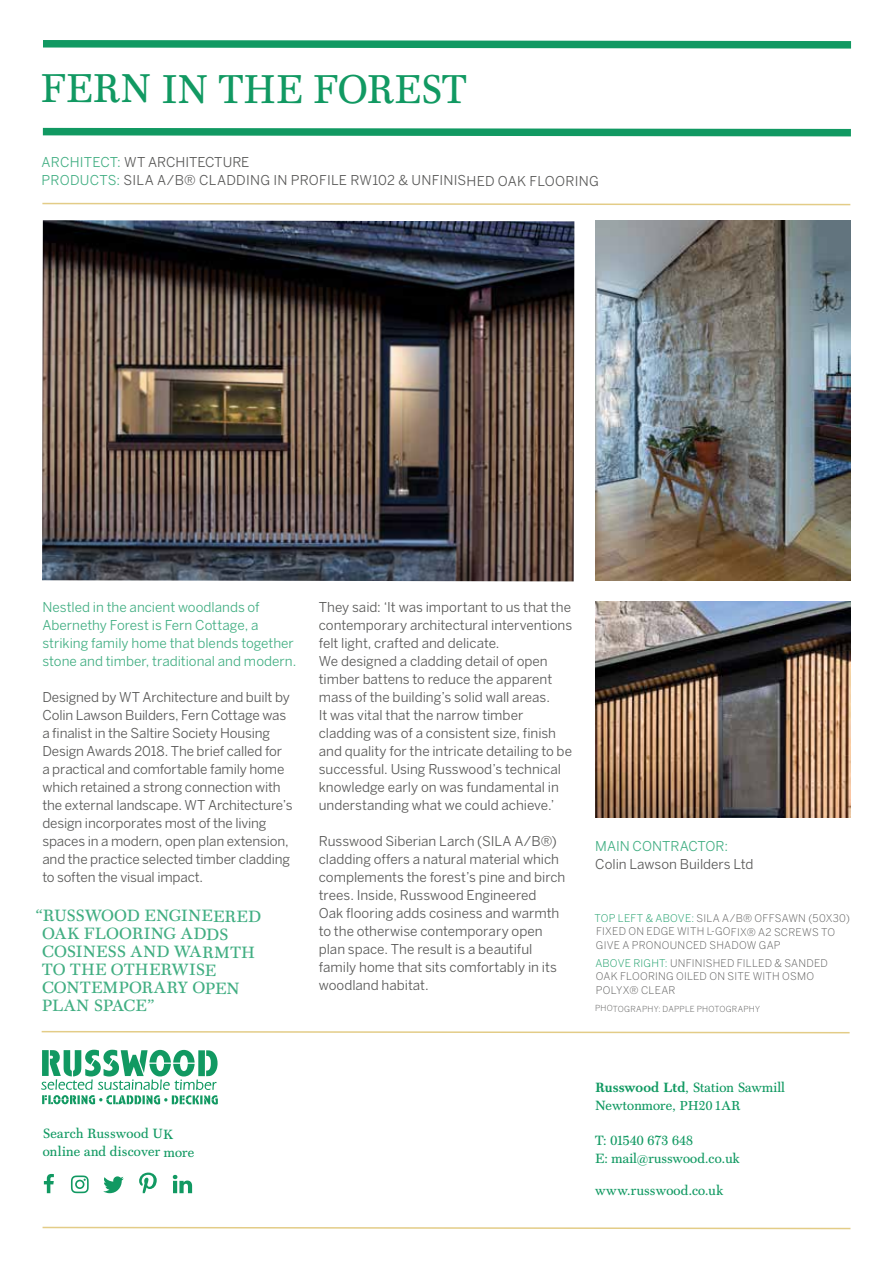
<style>
.page{position:relative;width:893px;height:1263px;background:#fff}
.page>*{position:absolute;margin:0;border:0;box-sizing:border-box;transform-origin:0 0}
.t1{font:40.5px "Scotch FB Text";letter-spacing:.005em;color:#119962;scale:.95 1}
.t2{font:16.5px/18px "Scotch FB Text";letter-spacing:.01em;color:#41ae82}
.t3{font:13.5px/18px "Benton Sans";letter-spacing:-.005em;color:#575756}
.t4{font:13.5px/18px "Benton Sans";color:#41ae82}
.t5{font:13.5px/18px "Scotch FB Text";letter-spacing:.01em;color:#119962}
.t6{font:300 10.5px/13.5px "Benton Sans";letter-spacing:.02em;color:#575756}
.t7{font:300 8.25px "Benton Sans";letter-spacing:.03em;color:#575756}
.s1{color:#41ae82}
.s2{color:#119962}
.s3{font-weight:700}
.s4{font-size:13.2px}
</style>
<div class="page">
<svg style="left:43px;top:40px;width:809px;height:9px;background:#38a97c"></svg>
<svg style="left:42px;top:127px;width:809px;height:10px"></svg>
<svg style="left:42px;top:202px;width:809px;height:4px"></svg>
<img style="left:595px;top:221px;width:255px;height:360px">
<img style="left:595px;top:601px;width:255px;height:216px">
<svg style="left:41px;top:1050px;width:177px;height:54px"></svg>
<svg style="left:41px;top:1030px;width:809px;height:4px"></svg>
<svg style="left:42px;top:1226px;width:809px;height:4px"></svg>
<svg style="left:44px;top:1174px;width:10px;height:19px"></svg>
<svg style="left:103px;top:1176px;width:21px;height:17px"></svg>
<svg style="left:139px;top:1172px;width:18px;height:21px"></svg>
<svg style="left:71px;top:1175px;width:18px;height:18px"></svg>
<svg style="left:173px;top:1175px;width:19px;height:18px"></svg>
<img style="left:42px;top:220px;width:532px;height:361px">
<h1 class="t1" style="left:41px;top:66px;width:450px">FERN IN THE FOREST</h1>
<p class="t3" style="left:42px;top:153px;width:559px"><span class="s1">ARCHITECT:</span> WT ARCHITECTURE<br><span class="s1">PRODUCTS:</span> SILA A/B® CLADDING IN PROFILE RW102 &amp; UNFINISHED OAK FLOORING</p>
<p class="t4" style="left:42px;top:598px;width:255px">Nestled in the ancient woodlands of Abernethy Forest is Fern Cottage, a striking family home that blends together stone and timber, traditional and modern.</p>
<p class="t3" style="left:42px;top:688px;width:252px">Designed by WT Architecture and built by Colin Lawson Builders, Fern Cottage was a finalist in the Saltire Society Housing Design Awards 2018. The brief called for a practical and comfortable family home which retained a strong connection with the external landscape. WT Architecture’s design incorporates most of the living spaces in a modern, open plan extension, and the practice selected timber cladding to soften the visual impact.</p>
<p class="t2" style="left:42px;top:907px;width:221px;text-indent:-6px">“RUSSWOOD ENGINEERED<br>OAK FLOORING ADDS<br>COSINESS AND WARMTH<br>TO THE OTHERWISE<br>CONTEMPORARY OPEN<br>PLAN SPACE”</p>
<p class="t3" style="left:319px;top:598px;width:255px">They said: ‘It was important to us that the contemporary architectural interventions felt light, crafted and delicate.<br>We designed a cladding detail of open timber battens to reduce the apparent mass of the building’s solid wall areas.<br>It was vital that the narrow timber cladding was of a consistent size, finish and quality for the intricate detailing to be successful. Using Russwood’s technical knowledge early on was fundamental in understanding what we could achieve.’</p>
<p class="t3" style="left:319px;top:832px;width:248px">Russwood Siberian Larch (SILA A/B®) cladding offers a natural material which complements the forest’s pine and birch trees. Inside, Russwood Engineered<br>Oak flooring adds cosiness and warmth to the otherwise contemporary open plan space. The result is a beautiful family home that sits comfortably in its woodland habitat.</p>
<p class="t4" style="left:595px;top:836px;width:134px">MAIN CONTRACTOR:</p>
<p class="t3" style="left:595px;top:854px;width:160px">Colin Lawson Builders Ltd</p>
<p class="t6" style="left:594px;top:911px;width:257px"><span class="s2">TOP LEFT &amp; ABOVE:</span> SILA A/B® OFFSAWN (50X30)<br>FIXED ON EDGE WITH L-GOFIX® A2 SCREWS TO<br>GIVE A PRONOUNCED SHADOW GAP</p>
<p class="t6" style="left:595px;top:956px;width:234px"><span class="s2">ABOVE RIGHT:</span> UNFINISHED FILLED &amp; SANDED<br>OAK FLOORING OILED ON SITE WITH OSMO<br>POLYX® CLEAR</p>
<p class="t7" style="left:595px;top:1004px;width:167px">PHOTOGRAPHY: DAPPLE PHOTOGRAPHY</p>
<p class="t5" style="left:43px;top:1125px;width:153px">Search Russwood UK online and discover more</p>
<p class="t5" style="left:595px;top:1079px;width:191px"><span class="s3">Russwood Ltd</span>, Station Sawmill<br>Newtonmore, <span class="s4">PH20 1AR</span></p>
<p class="t5" style="left:595px;top:1132px;width:146px">T: 01540 673 648<br>E: mail@russwood.co.uk</p>
<p class="t5" style="left:595px;top:1182px;width:130px">www.russwood.co.uk</p>
</div>
